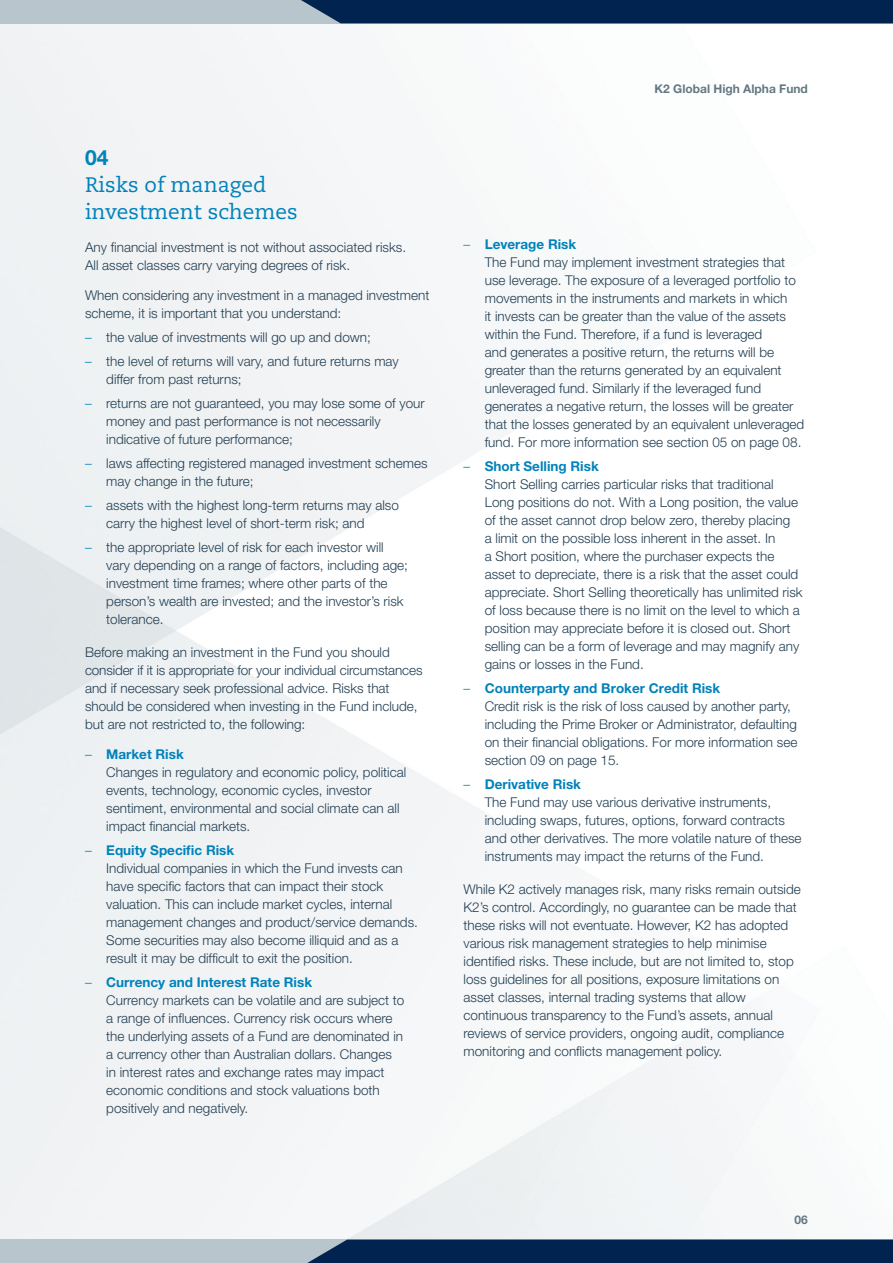
<style>
.page{position:relative;width:893px;height:1263px;background:#fff}
.page>*{position:absolute;margin:0;border:0;box-sizing:border-box;transform-origin:0 0}
.t1{font:21px/27px "Caecilia";color:#0082bb}
.t2{font:700 21px "Helvetica Neue LT Pro";color:#0082bb}
.t3{font:300 13.5px/18px "Helvetica Neue LT Pro";color:#223e52}
.t4{font:700 12px "Helvetica Neue LT Pro";color:#647883}
.s1{color:#0082bb}
.s2{font-weight:700;color:#0082bb}
</style>
<div class="page">
<div style="left:0;top:1239px;width:893px;height:24px;background:#b9c5cc"></div>
<svg style="left:307px;top:1239px;width:586px;height:24px;background:#0a2c56"></svg>
<div style="left:0;top:0;width:893px;height:23px;background:#b9c5cc"></div>
<div style="left:301px;top:0;width:592px;height:23px;background:#00234f"></div>
<h1 class="t2" style="left:85px;top:145px;width:25px">04</h1>
<h1 class="t1" style="left:85px;top:172px;width:214px">Risks of managed investment schemes</h1>
<p class="t3" style="left:85px;top:238px;width:323px">Any financial investment is not without associated risks.<br>All asset classes carry varying degrees of risk.</p>
<p class="t3" style="left:85px;top:286px;width:346px">When considering any investment in a managed investment scheme, it is important that you understand:</p>
<p class="t3" style="left:85px;top:328px;width:287px"><span class="s1">–</span> the value of investments will go up and down;</p>
<p class="t3" style="left:106px;top:352px;width:294px;text-indent:-21px"><span class="s1">–</span> the level of returns will vary, and future returns may differ from past returns;</p>
<p class="t3" style="left:106px;top:394px;width:320px;text-indent:-21px"><span class="s1">–</span> returns are not guaranteed, you may lose some of your money and past performance is not necessarily indicative of future performance;</p>
<p class="t3" style="left:106px;top:454px;width:323px;text-indent:-21px"><span class="s1">–</span> laws affecting registered managed investment schemes may change in the future;</p>
<p class="t3" style="left:106px;top:496px;width:294px;text-indent:-21px"><span class="s1">–</span> assets with the highest long-term returns may also carry the highest level of short-term risk; and</p>
<p class="t3" style="left:106px;top:538px;width:303px;text-indent:-21px"><span class="s1">–</span> the appropriate level of risk for each investor will vary depending on a range of factors, including age; investment time frames; where other parts of the person’s wealth are invested; and the investor’s risk tolerance.</p>
<p class="t3" style="left:85px;top:643px;width:339px">Before making an investment in the Fund you should consider if it is appropriate for your individual circumstances and if necessary seek professional advice. Risks that should be considered when investing in the Fund include, but are not restricted to, the following:</p>
<p class="t3" style="left:106px;top:745px;width:301px;text-indent:-21px"><span class="s1">–</span> <span class="s2">Market Risk<br></span>Changes in regulatory and economic policy, political events, technology, economic cycles, investor sentiment, environmental and social climate can all impact financial markets.</p>
<p class="t3" style="left:106px;top:841px;width:313px;text-indent:-21px"><span class="s1">–</span> <span class="s2">Equity Specific Risk<br></span>Individual companies in which the Fund invests can have specific factors that can impact their stock valuation. This can include market cycles, internal management changes and product/service demands.<br>Some securities may also become illiquid and as a result it may be difficult to exit the position.</p>
<p class="t3" style="left:106px;top:973px;width:300px;text-indent:-21px"><span class="s1">–</span> <span class="s2">Currency and Interest Rate Risk<br></span>Currency markets can be volatile and are subject to a range of influences. Currency risk occurs where the underlying assets of a Fund are denominated in a currency other than Australian dollars. Changes in interest rates and exchange rates may impact economic conditions and stock valuations both positively and negatively.</p>
<p class="t4" style="left:655px;top:81px;width:155px">K2 Global High Alpha Fund</p>
<p class="t3" style="left:485px;top:235px;width:321px;text-indent:-21px"><span class="s1">–</span> <span class="s2">Leverage Risk<br></span>The Fund may implement investment strategies that use leverage. The exposure of a leveraged portfolio to movements in the instruments and markets in which<br>it invests can be greater than the value of the assets within the Fund. Therefore, if a fund is leveraged<br>and generates a positive return, the returns will be greater than the returns generated by an equivalent unleveraged fund. Similarly if the leveraged fund generates a negative return, the losses will be greater that the losses generated by an equivalent unleveraged fund. For more information see section 05 on page 08.</p>
<p class="t3" style="left:485px;top:457px;width:319px;text-indent:-21px"><span class="s1">–</span> <span class="s2">Short Selling Risk<br></span>Short Selling carries particular risks that traditional Long positions do not. With a Long position, the value of the asset cannot drop below zero, thereby placing<br>a limit on the possible loss inherent in the asset. In<br>a Short position, where the purchaser expects the asset to depreciate, there is a risk that the asset could appreciate. Short Selling theoretically has unlimited risk of loss because there is no limit on the level to which a position may appreciate before it is closed out. Short selling can be a form of leverage and may magnify any gains or losses in the Fund.</p>
<p class="t3" style="left:485px;top:679px;width:314px;text-indent:-21px"><span class="s1">–</span> <span class="s2">Counterparty and Broker Credit Risk<br></span>Credit risk is the risk of loss caused by another party, including the Prime Broker or Administrator, defaulting on their financial obligations. For more information see section 09 on page 15.</p>
<p class="t3" style="left:485px;top:775px;width:318px;text-indent:-21px"><span class="s1">–</span> <span class="s2">Derivative Risk<br></span>The Fund may use various derivative instruments, including swaps, futures, options, forward contracts and other derivatives. The more volatile nature of these instruments may impact the returns of the Fund.</p>
<p class="t3" style="left:463px;top:880px;width:339px">While K2 actively manages risk, many risks remain outside K2’s control. Accordingly, no guarantee can be made that these risks will not eventuate. However, K2 has adopted various risk management strategies to help minimise identified risks. These include, but are not limited to, stop loss guidelines for all positions, exposure limitations on asset classes, internal trading systems that allow continuous transparency to the Fund’s assets, annual reviews of service providers, ongoing audit, compliance monitoring and conflicts management policy.</p>
<p class="t4" style="left:795px;top:1212px;width:15px">06</p>
</div>
